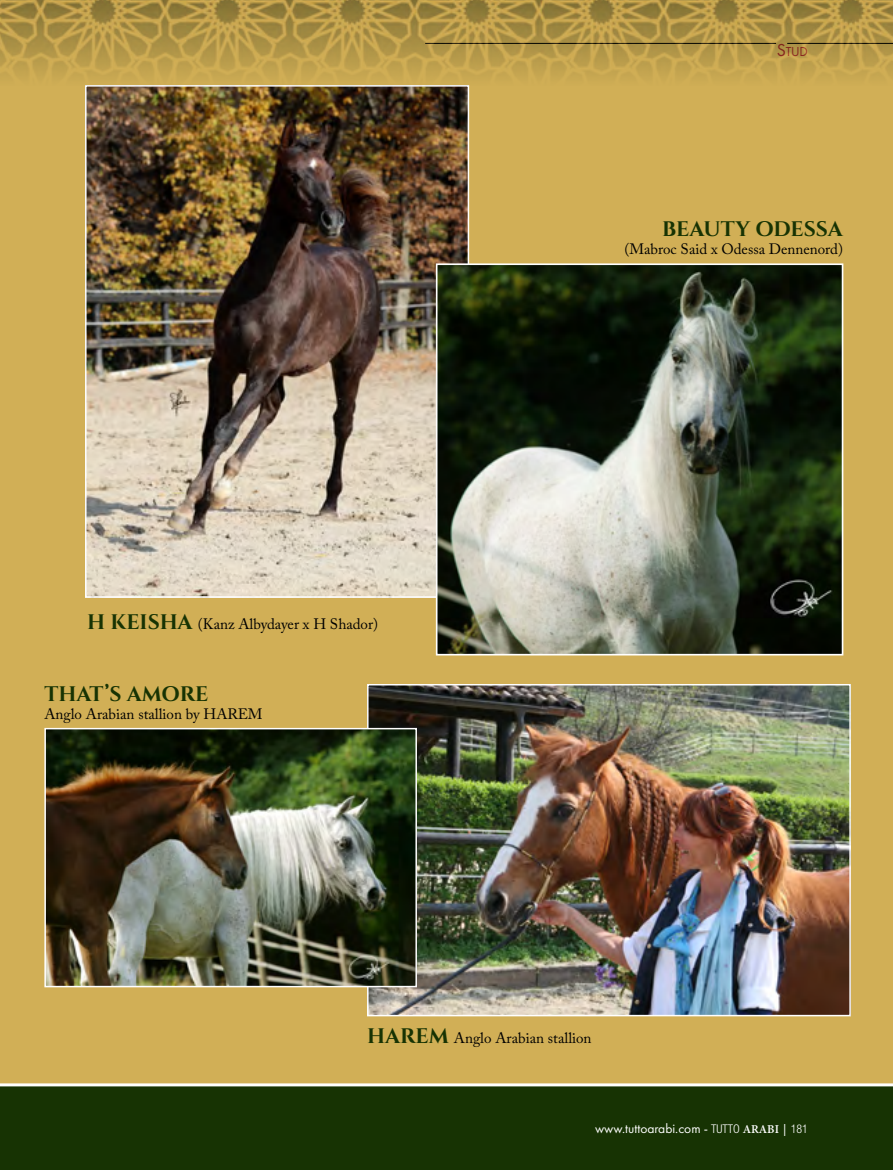
<style>
.page{position:relative;width:893px;height:1170px;background:#fff}
.page>*{position:absolute;margin:0;border:0;box-sizing:border-box;transform-origin:0 0}
.t1{font:700 21px "Cinzel";letter-spacing:-.005em;color:#173303}
.t2{font:15px "Adobe Caslon Pro";color:#000}
.t3{font:13.5px "Futura PT";color:#fff}
.t4{font:13.5px "Futura PT";color:#9c2724}
.s1{font-size:18px}
.s2{font-family:"Cinzel";font-weight:700;font-size:21px;color:#173303}
.s3{font-family:"Helvetica Neue LT Std";font-weight:300;font-stretch:condensed;font-size:12px}
.s4{font-family:"Minion Pro";font-weight:600;font-size:12px}
.s5{font-size:12px}
</style>
<div class="page">
<div style="left:0;top:0;width:893px;height:1169px;background:#d1af56"></div>
<div style="left:0;top:1084px;width:893px;height:85px;background:#173303"></div>
<hr style="left:0;top:1083px;width:893px;height:3px;background:#fff">
<img style="left:88px;top:129px;width:378px;height:465px">
<img style="left:439px;top:266px;width:401px;height:386px">
<div style="left:436px;top:263px;width:407px;height:392px;border:2px solid #fff"></div>
<img style="left:0;top:0;width:893px;height:129px">
<img style="left:370px;top:687px;width:478px;height:326px">
<div style="left:367px;top:684px;width:484px;height:332px;border:2px solid #fff"></div>
<img style="left:47px;top:730px;width:367px;height:254px">
<div style="left:44px;top:727px;width:373px;height:260px;border:2px solid #fff"></div>
<p class="t4" style="left:777px;top:44px;width:33px"><span class="s1">S</span>TUD</p>
<h1 class="t1" style="left:662px;top:216px;width:182px">BEAUTY ODESSA</h1>
<p class="t2" style="left:625px;top:240px;width:220px">(Mabroc Said x Odessa Dennenord)</p>
<p class="t2" style="left:87px;top:615px;width:292px"><span class="s2">H KEISHA</span> (Kanz Albydayer x H Shador)</p>
<h1 class="t1" style="left:44px;top:680px;width:165px">THAT’S AMORE</h1>
<p class="t2" style="left:44px;top:704px;width:220px">Anglo Arabian stallion by HAREM</p>
<p class="t2" style="left:367px;top:1028px;width:226px"><span class="s2">HAREM</span> Anglo Arabian stallion</p>
<p class="t3" style="left:595px;top:1119px;width:214px">www.tuttoarabi.com - <span class="s3">TUTTO</span> <span class="s4">ARABI</span> <span class="s5">|</span> <span class="s3">181</span></p>
</div>
